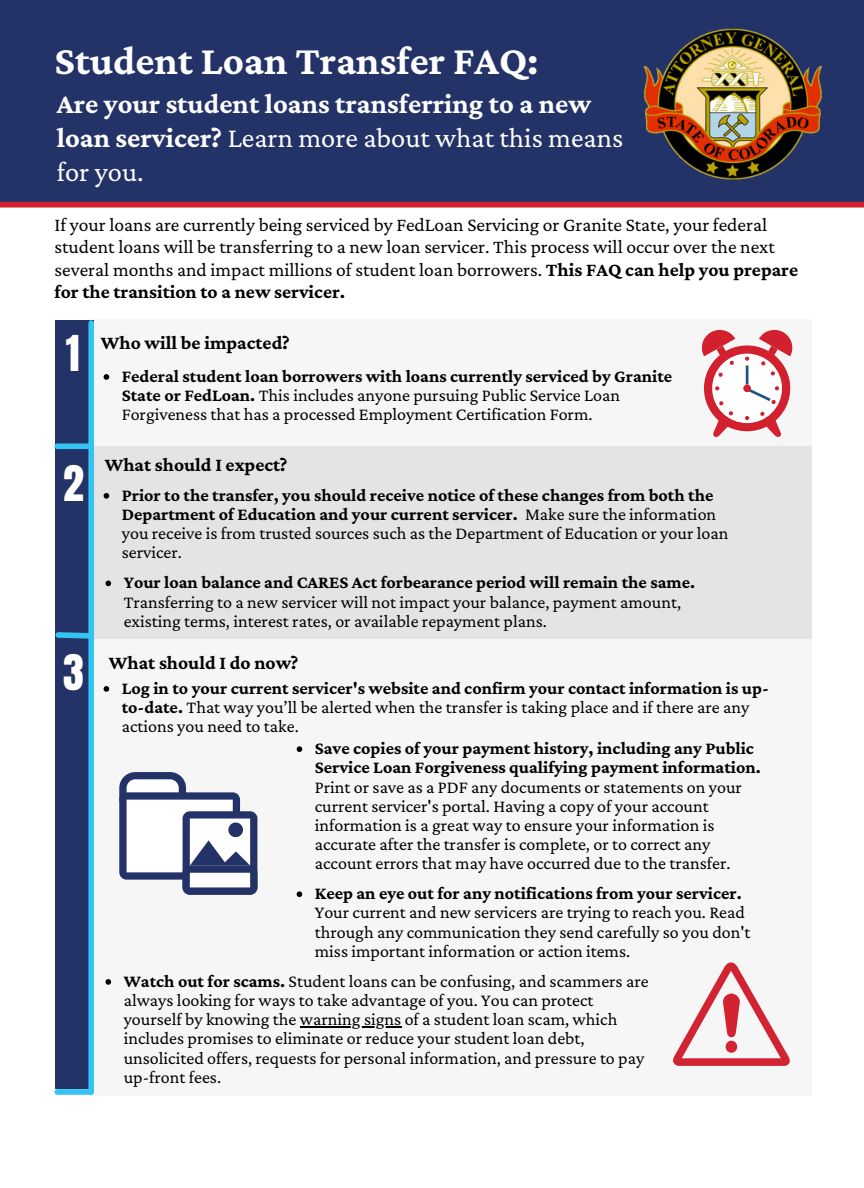
<style>
.page{position:relative;width:864px;height:1188px;background:#fff}
.page>*{position:absolute;margin:0;border:0;box-sizing:border-box;transform-origin:0 0}
.t1{font:42px "Anton";color:#fff}
.t2{font:700 40.95px "Crimson Pro";color:#fff}
.t3{font:700 28.5px/33.8px "Crimson Pro";color:#fff}
.t4{font:19.5px/22.5px "Crimson Pro";color:#000}
.t5{font:700 19.5px "Crimson Pro";color:#000}
.t6{font:18px/19.2px "Crimson Pro";color:#000}
.t7{font:700 18px/19.2px "Crimson Pro";color:#000}
.s1{font-weight:400}
.s2{font-weight:700}
</style>
<div class="page">
<div style="left:0;top:0;width:864px;height:207px;background:#233267"></div>
<img style="left:643px;top:28px;width:180px;height:152px">
<div style="left:0;top:202px;width:864px;height:6px;background:#d2202f"></div>
<div style="left:55px;top:320px;width:39px;height:117px;background:#233267"></div>
<div style="left:55px;top:428px;width:37px;height:205px;background:#233267"></div>
<div style="left:55px;top:620px;width:39px;height:469px;background:#233267"></div>
<div style="left:94px;top:319px;width:718px;height:127px;background:#f6f6f6"></div>
<div style="left:93px;top:446px;width:719px;height:204px;background:#e4e4e4"></div>
<div style="left:57px;top:443px;width:32px;height:6px;background:#33c4f1"></div>
<div style="left:88px;top:323px;width:6px;height:769px;background:#33c4f1"></div>
<svg style="left:55px;top:629px;width:34px;height:13px"></svg>
<div style="left:57px;top:1089px;width:33px;height:6px;background:#33c4f1"></div>
<div style="left:704px;top:345px;width:86px;height:86px;background:#d2202f;border-radius:50%"></div>
<div style="left:712px;top:354px;width:70px;height:69px;background:#fff;border-radius:50%"></div>
<hr style="left:746px;top:365px;width:2px;height:20px;background:#24537d">
<svg style="left:745px;top:416px;width:4px;height:4px"></svg>
<svg style="left:745px;top:357px;width:4px;height:4px"></svg>
<svg style="left:715px;top:386px;width:4px;height:4px"></svg>
<svg style="left:712px;top:401px;width:21px;height:36px"></svg>
<svg style="left:759px;top:329px;width:34px;height:47px"></svg>
<svg style="left:718px;top:372px;width:5px;height:5px"></svg>
<svg style="left:743px;top:385px;width:36px;height:19px"></svg>
<svg style="left:701px;top:329px;width:34px;height:36px"></svg>
<svg style="left:760px;top:411px;width:22px;height:26px"></svg>
<div style="left:94px;top:639px;width:718px;height:456px;background:#f6f6f6"></div>
<svg style="left:104px;top:493px;width:5px;height:6px"></svg>
<svg style="left:104px;top:374px;width:5px;height:6px"></svg>
<svg style="left:105px;top:979px;width:6px;height:6px"></svg>
<hr style="left:300px;top:1026px;width:101px;height:2px;background:#000">
<svg style="left:297px;top:891px;width:5px;height:6px"></svg>
<svg style="left:297px;top:746px;width:5px;height:6px"></svg>
<svg style="left:104px;top:686px;width:5px;height:6px"></svg>
<svg style="left:119px;top:772px;width:138px;height:123px"></svg>
<svg style="left:673px;top:962px;width:117px;height:104px"></svg>
<svg style="left:105px;top:581px;width:6px;height:5px"></svg>
<p class="t2" style="left:55px;top:37px;width:486px">Student Loan Transfer FAQ:</p>
<p class="t3" style="left:57px;top:87px;width:568px">Are your student loans transferring to a new loan servicer? <span class="s1">Learn more about what this means for you.</span></p>
<p class="t4" style="left:55px;top:213px;width:745px">If your loans are currently being serviced by FedLoan Servicing or Granite State, your federal student loans will be transferring to a new loan servicer. This process will occur over the next several months and impact millions of student loan borrowers. <span class="s2">This FAQ can help you prepare for the transition to a new servicer.</span></p>
<p class="t1" style="left:66px;top:323px;width:15px">1</p>
<p class="t1" style="left:63px;top:453px;width:22px">2</p>
<p class="t1" style="left:63px;top:642px;width:22px">3</p>
<p class="t5" style="left:101px;top:331px;width:190px">Who will be impacted?</p>
<p class="t6" style="left:122px;top:366px;width:552px"><span class="s2">Federal student loan borrowers with loans currently serviced by Granite<br>State or FedLoan.</span> This includes anyone pursuing Public Service Loan<br>Forgiveness that has a processed Employment Certification Form.</p>
<p class="t5" style="left:105px;top:454px;width:184px">What should I expect?</p>
<p class="t7" style="left:122px;top:485px;width:608px">Prior to the transfer, you should receive notice of these changes from both the Department of Education and your current servicer. <span class="s1">Make sure the information you receive is from trusted sources such as the Department of Education or your loan servicer.</span></p>
<p class="t6" style="left:124px;top:573px;width:573px"><span class="s2">Your loan balance and CARES Act forbearance period will remain the same.<br></span>Transferring to a new servicer will not impact your balance, payment amount, existing terms, interest rates, or available repayment plans.</p>
<p class="t5" style="left:109px;top:651px;width:191px">What should I do now?</p>
<p class="t6" style="left:122px;top:678px;width:649px"><span class="s2">Log in to your current servicer's website and confirm your contact information is up&shy;to-date.</span> That way you’ll be alerted when the transfer is taking place and if there are any actions you need to take.</p>
<p class="t6" style="left:315px;top:739px;width:447px"><span class="s2">Save copies of your payment history, including any Public Service Loan Forgiveness qualifying payment information.<br></span>Print or save as a PDF any documents or statements on your current servicer's portal. Having a copy of your account information is a great way to ensure your information is accurate after the transfer is complete, or to correct any account errors that may have occurred due to the transfer.</p>
<p class="t6" style="left:315px;top:884px;width:437px"><span class="s2">Keep an eye out for any notifications from your servicer.<br></span>Your current and new servicers are trying to reach you. Read through any communication they send carefully so you don't miss important information or action items.</p>
<p class="t6" style="left:124px;top:971px;width:526px"><span class="s2">Watch out for scams.</span> Student loans can be confusing, and scammers are always looking for ways to take advantage of you. You can protect yourself by knowing the warning signs of a student loan scam, which includes promises to eliminate or reduce your student loan debt, unsolicited offers, requests for personal information, and pressure to pay up-front fees.</p>
</div>
